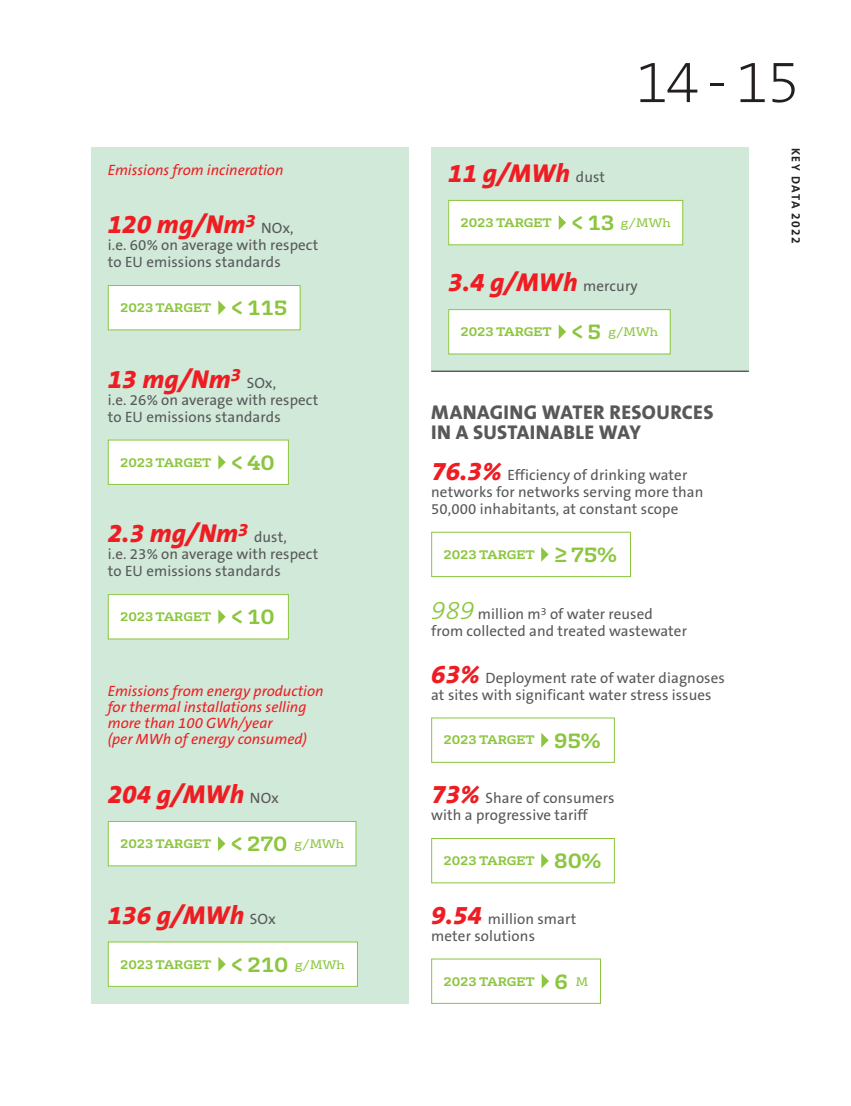
<style>
.page{position:relative;width:851px;height:1106px;background:#fff}
.page>*{position:absolute;margin:0;border:0;box-sizing:border-box;transform-origin:0 0}
.t1{font:200 60px "The Sans OT2";color:#231f20}
.Chiffres_A_Txt_c7_5{font:italic 800 26px "The Sans OT8";letter-spacing:.01em;color:#ee1d23}
.TITRE_Gris_XBold_c10{font:800 20px/20px "The Sans OT8";letter-spacing:.02em;color:#57585a}
.OBJECTIF__Orange_c6{font:700 20px "FS Rufus";letter-spacing:-.015em;color:#8bc63e}
.Chiffres_A_Txt_c7_5-2{font:15px/17px "The Sans OT5 Plain";letter-spacing:.01em;color:#57585a}
.SS_TITRE_Ital_Rouge{font:italic 15px/16px "The Sans OT5 Plain";color:#ee1d23}
.OBJECTIF__Orange_c6-2{font:700 12px "FS Rufus";letter-spacing:-.01em;color:#8bc63e}
.OBJECTIF__Orange_c6-3{font:12px "FS Rufus";letter-spacing:-.01em;color:#8bc63e}
.t2{font:700 12px "The Sans OT7";letter-spacing:.105em;color:#231f20}
.s1{font-family:"The Sans OT5 Plain";font-weight:400;font-style:normal;font-size:15px;color:#57585a}
.s2{font-family:"The Sans OT8";font-weight:800;font-style:italic;font-size:26px;color:#ee1d23}
.s3{font-family:"The Sans OT3";font-weight:300;font-style:italic;font-size:26px;color:#8bc63e}
</style>
<div class="page">
<div style="left:91px;top:147px;width:317px;height:856px;background:#d1e9d8"></div>
<div style="left:431px;top:147px;width:317px;height:224px;background:#d1e9d8"></div>
<hr style="left:431px;top:371px;width:317px;height:1px;background:#231f20">
<div style="left:108px;top:285px;width:192px;height:45px;background:#fff"></div>
<svg style="left:218px;top:300px;width:8px;height:15px"></svg>
<div style="left:108px;top:285px;width:192px;height:45px;border:1px solid #8bc63e"></div>
<div style="left:108px;top:440px;width:180px;height:44px;background:#fff"></div>
<svg style="left:218px;top:455px;width:8px;height:14px"></svg>
<div style="left:108px;top:439px;width:181px;height:46px;border:1px solid #8bc63e"></div>
<div style="left:108px;top:594px;width:180px;height:45px;background:#fff"></div>
<svg style="left:218px;top:609px;width:8px;height:15px"></svg>
<div style="left:108px;top:594px;width:181px;height:45px;border:1px solid #8bc63e"></div>
<div style="left:108px;top:821px;width:248px;height:44px;background:#fff"></div>
<svg style="left:218px;top:836px;width:7px;height:15px"></svg>
<div style="left:108px;top:821px;width:248px;height:45px;border:1px solid #8bc63e"></div>
<div style="left:108px;top:942px;width:249px;height:44px;background:#fff"></div>
<svg style="left:218px;top:957px;width:8px;height:14px"></svg>
<div style="left:448px;top:200px;width:234px;height:45px;background:#fff"></div>
<svg style="left:558px;top:215px;width:8px;height:15px"></svg>
<div style="left:448px;top:200px;width:235px;height:45px;border:1px solid #8bc63e"></div>
<div style="left:448px;top:309px;width:222px;height:45px;background:#fff"></div>
<svg style="left:558px;top:324px;width:8px;height:15px"></svg>
<div style="left:448px;top:309px;width:222px;height:45px;border:1px solid #8bc63e"></div>
<svg style="left:541px;top:547px;width:7px;height:15px"></svg>
<div style="left:431px;top:531px;width:200px;height:46px;border:1px solid #8bc63e"></div>
<svg style="left:541px;top:733px;width:7px;height:14px"></svg>
<div style="left:431px;top:717px;width:183px;height:46px;border:1px solid #8bc63e"></div>
<svg style="left:541px;top:853px;width:7px;height:15px"></svg>
<div style="left:431px;top:838px;width:183px;height:45px;border:1px solid #8bc63e"></div>
<svg style="left:541px;top:974px;width:8px;height:14px"></svg>
<p class="SS_TITRE_Ital_Rouge" style="left:108px;top:162px;width:177px">Emissions from incineration</p>
<p class="Chiffres_A_Txt_c7_5" style="left:108px;top:208px;width:187px">120 mg/Nm<sup>3</sup> <span class="s1">NOx,</span></p>
<p class="Chiffres_A_Txt_c7_5-2" style="left:108px;top:237px;width:212px">i.e. 60% on average with respect to EU emissions standards</p>
<p class="OBJECTIF__Orange_c6-2" style="left:120px;top:297px;width:93px">2023 TARGET</p>
<p class="OBJECTIF__Orange_c6" style="left:231px;top:290px;width:58px">&lt; 115</p>
<p class="Chiffres_A_Txt_c7_5" style="left:108px;top:362px;width:170px">13 mg/Nm<sup>3</sup> <span class="s1">SOx,</span></p>
<p class="Chiffres_A_Txt_c7_5-2" style="left:108px;top:391px;width:212px">i.e. 26% on average with respect to EU emissions standards</p>
<p class="OBJECTIF__Orange_c6-2" style="left:120px;top:452px;width:93px">2023 TARGET</p>
<p class="OBJECTIF__Orange_c6" style="left:231px;top:445px;width:45px">&lt;40</p>
<p class="Chiffres_A_Txt_c7_5" style="left:108px;top:516px;width:180px">2.3 mg/Nm<sup>3</sup> <span class="s1">dust,</span></p>
<p class="Chiffres_A_Txt_c7_5-2" style="left:108px;top:546px;width:212px">i.e. 23% on average with respect to EU emissions standards</p>
<p class="OBJECTIF__Orange_c6-2" style="left:120px;top:606px;width:93px">2023 TARGET</p>
<p class="OBJECTIF__Orange_c6" style="left:231px;top:599px;width:45px">&lt;10</p>
<p class="SS_TITRE_Ital_Rouge" style="left:108px;top:683px;width:217px">Emissions from energy production for thermal installations selling more than 100 GWh/year<br>(per MWh of energy consumed)</p>
<p class="Chiffres_A_Txt_c7_5" style="left:108px;top:777px;width:173px">204 g/MWh <span class="s1">NOx</span></p>
<p class="OBJECTIF__Orange_c6-2" style="left:120px;top:833px;width:93px">2023 TARGET</p>
<p class="OBJECTIF__Orange_c6" style="left:230px;top:826px;width:58px">&lt; 270</p>
<p class="OBJECTIF__Orange_c6-3" style="left:294px;top:834px;width:51px">g/MWh</p>
<p class="Chiffres_A_Txt_c7_5" style="left:108px;top:898px;width:169px">136 g/MWh <span class="s1">SOx</span></p>
<p class="OBJECTIF__Orange_c6-2" style="left:120px;top:953px;width:93px">2023 TARGET</p>
<p class="OBJECTIF__Orange_c6" style="left:231px;top:947px;width:59px">&lt; 210</p>
<p class="OBJECTIF__Orange_c6-3" style="left:295px;top:954px;width:51px">g/MWh</p>
<h1 class="t1" style="left:635px;top:43px;width:166px">14-15</h1>
<p class="Chiffres_A_Txt_c7_5" style="left:448px;top:156px;width:158px">11 g/MWh <span class="s1">dust</span></p>
<p class="OBJECTIF__Orange_c6-2" style="left:460px;top:212px;width:93px">2023 TARGET</p>
<p class="OBJECTIF__Orange_c6" style="left:571px;top:205px;width:45px">&lt;13</p>
<p class="OBJECTIF__Orange_c6-3" style="left:621px;top:213px;width:51px">g/MWh</p>
<p class="Chiffres_A_Txt_c7_5" style="left:448px;top:266px;width:191px">3.4 g/MWh <span class="s1">mercury</span></p>
<p class="OBJECTIF__Orange_c6-2" style="left:460px;top:321px;width:93px">2023 TARGET</p>
<p class="OBJECTIF__Orange_c6" style="left:571px;top:314px;width:31px">&lt;5</p>
<p class="OBJECTIF__Orange_c6-3" style="left:608px;top:322px;width:51px">g/MWh</p>
<p class="TITRE_Gris_XBold_c10" style="left:431px;top:402px;width:283px">MANAGING WATER RESOURCES<br>IN A SUSTAINABLE WAY</p>
<p class="Chiffres_A_Txt_c7_5-2" style="left:431px;top:466px;width:274px"><span class="s2">76.3%</span> Efficiency of drinking water networks for networks serving more than<br>50,000 inhabitants, at constant scope</p>
<p class="OBJECTIF__Orange_c6-2" style="left:443px;top:544px;width:93px">2023 TARGET</p>
<p class="OBJECTIF__Orange_c6" style="left:553px;top:537px;width:65px">≥ 75%</p>
<p class="Chiffres_A_Txt_c7_5-2" style="left:431px;top:605px;width:257px"><span class="s3">989</span> million m<sup>3</sup> of water reused from collected and treated wastewater</p>
<p class="Chiffres_A_Txt_c7_5-2" style="left:431px;top:669px;width:295px"><span class="s2">63%</span> Deployment rate of water diagnoses at sites with significant water stress issues</p>
<p class="OBJECTIF__Orange_c6-2" style="left:443px;top:729px;width:93px">2023 TARGET</p>
<p class="OBJECTIF__Orange_c6" style="left:553px;top:723px;width:48px">95%</p>
<p class="Chiffres_A_Txt_c7_5-2" style="left:431px;top:789px;width:185px"><span class="s2">73%</span> Share of consumers with a progressive tariff</p>
<p class="OBJECTIF__Orange_c6-2" style="left:443px;top:850px;width:93px">2023 TARGET</p>
<p class="OBJECTIF__Orange_c6" style="left:553px;top:843px;width:49px">80%</p>
<p class="Chiffres_A_Txt_c7_5-2" style="left:431px;top:910px;width:147px"><span class="s2">9.54</span> million smart meter solutions</p>
<p class="OBJECTIF__Orange_c6-2" style="left:443px;top:970px;width:93px">2023 TARGET</p>
<p class="OBJECTIF__Orange_c6" style="left:554px;top:964px;width:16px">6</p>
<p class="OBJECTIF__Orange_c6-3" style="left:576px;top:971px;width:14px">M</p>
<p class="t2" style="left:803px;top:147px;width:97px;rotate:90deg">KEY DATA 2022</p>
</div>
